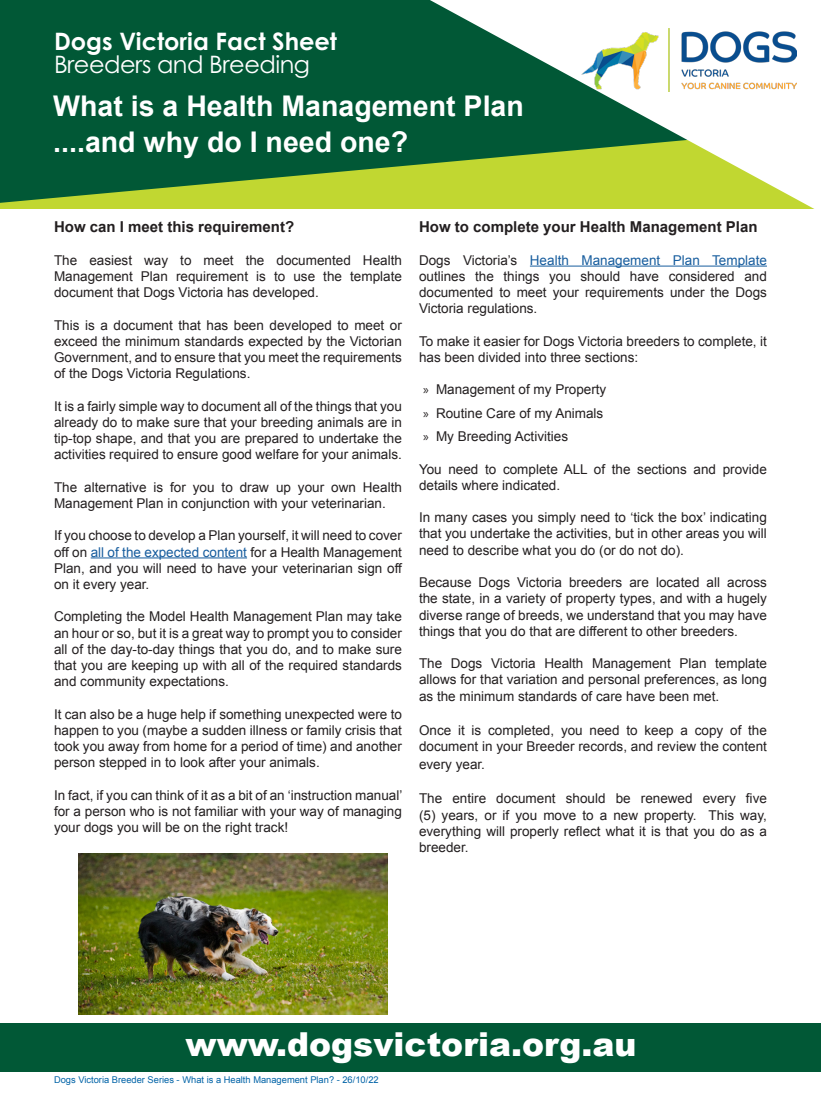
<style>
.page{position:relative;width:821px;height:1115px;background:#fff}
.page>*{position:absolute;margin:0;border:0;box-sizing:border-box;transform-origin:0 0}
.t1{font:900 33px "Arial";color:#fff}
.t2{font:700 28.5px "Arial";color:#fff}
.t3{font:700 24px "Century Gothic Pro";color:#fff}
.t4{font:24px "Century Gothic Pro";letter-spacing:-.02em;color:#fff}
.t5{font:700 15px "Arial";color:#231f20}
.t6{font:13.5px/16.2px "Arial";color:#231f20;text-align:justify}
.t7{font:9.3px "Arial";color:#0163a7}
.s1{color:#175d9e}
.s2{font-family:"Myriad Pro"}
</style>
<div class="page">
<div style="left:0;top:1022px;width:821px;height:49px;background:#015836"></div>
<hr style="left:91px;top:557px;width:156px;height:1px;background:#175d9e">
<hr style="left:530px;top:265px;width:237px;height:1px;background:#175d9e">
<svg style="left:0;top:0;width:430px;height:203px;background:#136435"></svg>
<svg style="left:430px;top:0;width:385px;height:209px"></svg>
<img style="left:581px;top:29px;width:215px;height:62px">
<img style="left:78px;top:853px;width:309px;height:161px">
<p class="t3" style="left:54px;top:27px;width:284px">Dogs Victoria Fact Sheet</p>
<p class="t4" style="left:54px;top:50px;width:257px">Breeders and Breeding</p>
<p class="t2" style="left:53px;top:87px;width:472px">What is a Health Management Plan</p>
<p class="t2" style="left:53px;top:123px;width:356px">....and why do I need one?</p>
<p class="t5" style="left:54px;top:217px;width:242px">How can I meet this requirement?</p>
<p class="t6" style="left:54px;top:252px;width:349px">The easiest way to meet the documented Health Management Plan requirement is to use the template document that Dogs Victoria has developed.</p>
<p class="t6" style="left:54px;top:317px;width:349px">This is a document that has been developed to meet or exceed the minimum standards expected by the Victorian Government, and to ensure that you meet the requirements of the Dogs Victoria Regulations.</p>
<p class="t6" style="left:54px;top:398px;width:349px">It is a fairly simple way to document all of the things that you already do to make sure that your breeding animals are in tip-top shape, and that you are prepared to undertake the activities required to ensure good welfare for your animals.</p>
<p class="t6" style="left:54px;top:479px;width:349px">The alternative is for you to draw up your own Health<br>Management Plan in conjunction with your veterinarian.</p>
<p class="t6" style="left:54px;top:527px;width:349px">If you choose to develop a Plan yourself, it will need to cover off on <span class="s1">all of the expected content</span> for a Health Management Plan, and you will need to have your veterinarian sign off on it every year.</p>
<p class="t6" style="left:54px;top:608px;width:349px">Completing the Model Health Management Plan may take an hour or so, but it is a great way to prompt you to consider all of the day-to-day things that you do, and to make sure that you are keeping up with all of the required standards and community expectations.</p>
<p class="t6" style="left:54px;top:705px;width:349px">It can also be a huge help if something unexpected were to happen to you (maybe a sudden illness or family crisis that took you away from home for a period of time) and another person stepped in to look after your animals.</p>
<p class="t6" style="left:54px;top:786px;width:350px">In fact, if you can think of it as a bit of an ‘instruction manual’ for a person who is not familiar with your way of managing your dogs you will be on the right track!</p>
<p class="t5" style="left:419px;top:217px;width:340px">How to complete your Health Management Plan</p>
<p class="t6" style="left:419px;top:252px;width:349px">Dogs Victoria’s <span class="s1">Health Management Plan Template </span>outlines the things you should have considered and documented to meet your requirements under the Dogs Victoria regulations.</p>
<p class="t6" style="left:419px;top:333px;width:349px">To make it easier for Dogs Victoria breeders to complete, it has been divided into three sections:</p>
<p class="t6" style="left:423px;top:381px;width:185px"><span class="s2">»</span> Management of my Property</p>
<p class="t6" style="left:423px;top:405px;width:182px"><span class="s2">»</span> Routine Care of my Animals</p>
<p class="t6" style="left:423px;top:428px;width:146px"><span class="s2">»</span> My Breeding Activities</p>
<p class="t6" style="left:419px;top:461px;width:349px">You need to complete ALL of the sections and provide details where indicated.</p>
<p class="t6" style="left:419px;top:509px;width:349px">In many cases you simply need to ‘tick the box’ indicating that you undertake the activities, but in other areas you will need to describe what you do (or do not do).</p>
<p class="t6" style="left:419px;top:574px;width:349px">Because Dogs Victoria breeders are located all across the state, in a variety of property types, and with a hugely diverse range of breeds, we understand that you may have things that you do that are different to other breeders.</p>
<p class="t6" style="left:419px;top:655px;width:349px">The Dogs Victoria Health Management Plan template allows for that variation and personal preferences, as long as the minimum standards of care have been met.</p>
<p class="t6" style="left:419px;top:722px;width:349px">Once it is completed, you need to keep a copy of the document in your Breeder records, and review the content</p>
<p class="t6" style="left:419px;top:756px;width:68px">every year.</p>
<p class="t6" style="left:419px;top:790px;width:349px">The entire document should be renewed every five (5) years, or if you move to a new property. This way, everything will properly reflect what it is that you do as a breeder.</p>
<p class="t1" style="left:185px;top:1019px;width:452px">www.dogsvictoria.org.au</p>
<p class="t7" style="left:54px;top:1073px;width:326px">Dogs Victoria Breeder Series - What is a Health Management Plan? - 26/10/22</p>
</div>
